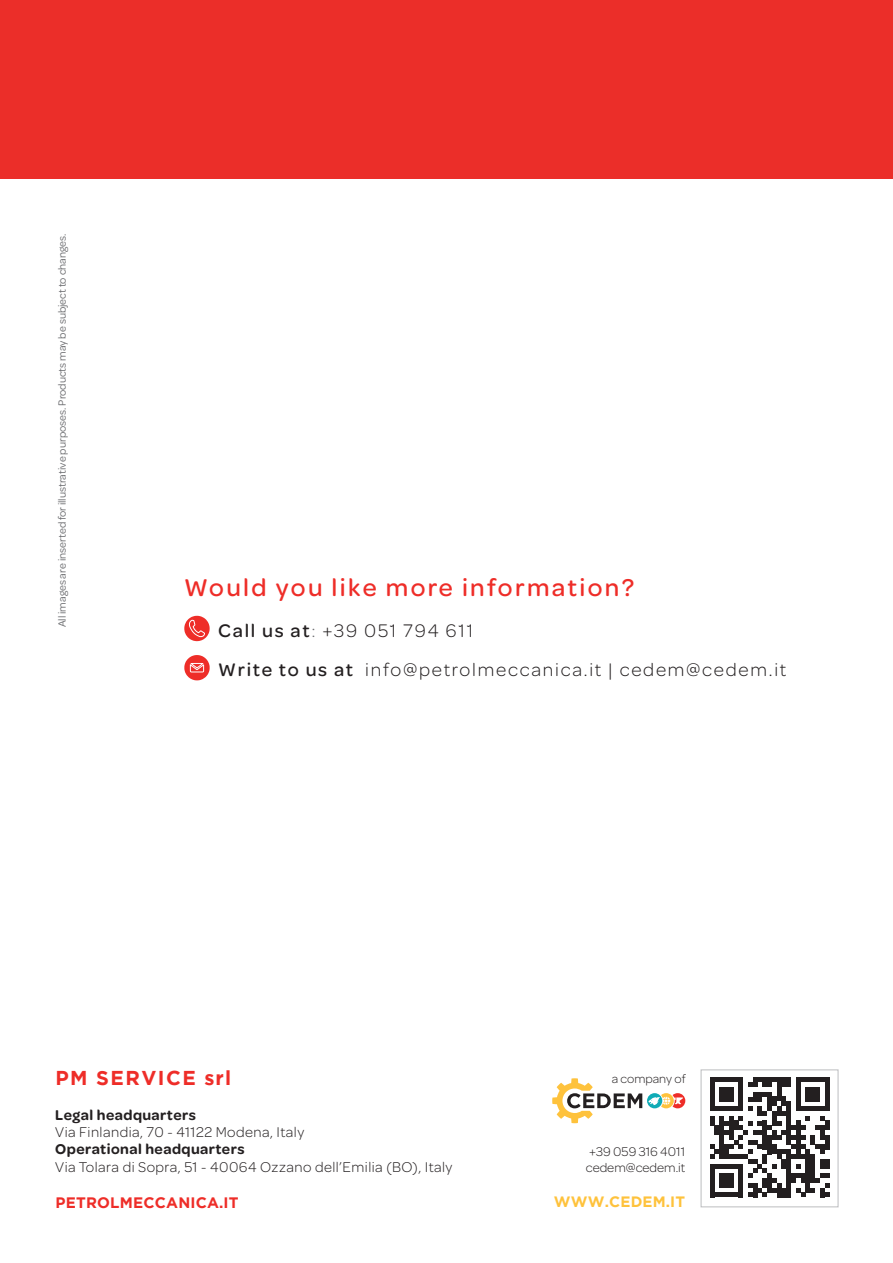
<style>
.page{position:relative;width:893px;height:1263px;background:#fff}
.page>*{position:absolute;margin:0;border:0;box-sizing:border-box;transform-origin:0 0}
.t1{font:500 25.95px "Omnes";letter-spacing:.09em;color:#ee2d28}
.t2{font:700 20.1px "Gotham";letter-spacing:.075em;color:#ee2d28}
.t3{font:300 19.5px "Omnes";letter-spacing:.09em;color:#231f20}
.t4{font:300 15.15px "Omnes";letter-spacing:.03em;color:#231f20}
.t5{font:600 15.15px "Omnes";letter-spacing:.03em;color:#231f20}
.t6{font:700 15.15px "Gotham";letter-spacing:.015em;color:#ee2d28}
.t7{font:700 15px "Gotham";letter-spacing:.015em;color:#fec23c}
.t8{font:300 13.35px "Omnes";color:#231f20}
.t9{font:300 12.9px "Omnes";color:#231f20}
.t10{font:11.25px "Omnes";color:#6c6d70}
.s1{font-weight:500}
.s2{color:#6c6d70}
</style>
<div class="page">
<svg style="left:184px;top:655px;width:26px;height:25px"></svg>
<svg style="left:184px;top:616px;width:26px;height:25px"></svg>
<svg style="left:552px;top:1078px;width:133px;height:45px"></svg>
<svg style="left:710px;top:1077px;width:119px;height:120px"></svg>
<div style="left:700px;top:1069px;width:139px;height:138px;border:1px solid #c1c2c4"></div>
<div style="left:0;top:0;width:893px;height:179px;background:#eb2e29"></div>
<p class="t10" style="left:55px;top:627px;width:395px;rotate:-90deg">All images are inserted for illustrative purposes. Products may be subject to changes.</p>
<p class="t1" style="left:184px;top:570px;width:451px">Would you like more information?</p>
<p class="t3" style="left:218px;top:617px;width:257px"><span class="s1">Call us at</span><span class="s2">:</span> +39 051 794 611</p>
<p class="t3" style="left:218px;top:656px;width:570px"><span class="s1">Write to us at</span> info@petrolmeccanica.it | cedem@cedem.it</p>
<p class="t2" style="left:55px;top:1066px;width:177px">PM SERVICE srl</p>
<p class="t5" style="left:55px;top:1104px;width:142px">Legal headquarters</p>
<p class="t4" style="left:55px;top:1122px;width:250px">Via Finlandia, 70 - 41122 Modena, Italy</p>
<p class="t5" style="left:55px;top:1139px;width:191px">Operational headquarters</p>
<p class="t4" style="left:55px;top:1157px;width:399px">Via Tolara di Sopra, 51 - 40064 Ozzano dell’Emilia (BO), Italy</p>
<p class="t6" style="left:55px;top:1193px;width:185px">PETROLMECCANICA.IT</p>
<p class="t9" style="left:612px;top:1070px;width:75px">a company of</p>
<p class="t8" style="left:589px;top:1143px;width:98px">+39 059 316 4011</p>
<p class="t8" style="left:586px;top:1159px;width:101px">cedem@cedem.it</p>
<p class="t7" style="left:554px;top:1193px;width:133px">WWW.CEDEM.IT</p>
</div>
